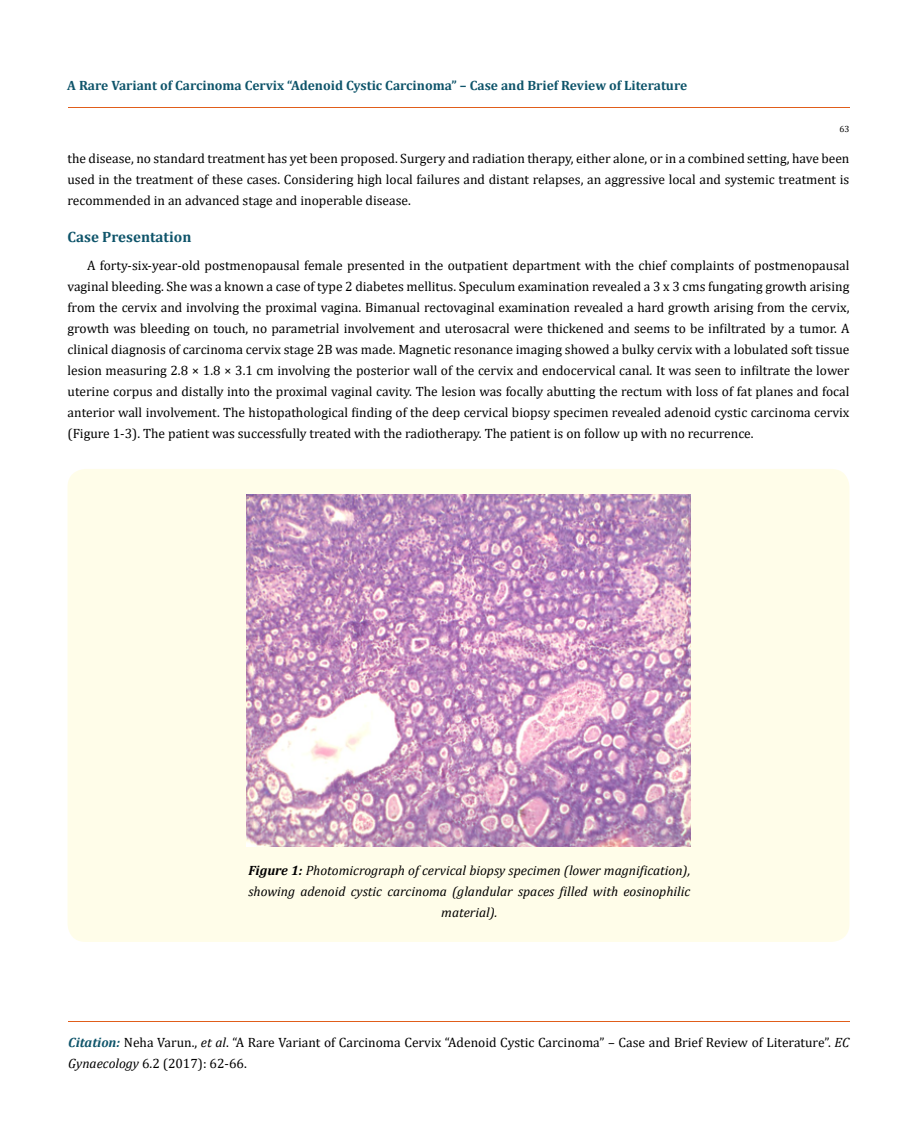
<style>
.page{position:relative;width:917px;height:1136px;background:#fff}
.page>*{position:absolute;margin:0;border:0;box-sizing:border-box;transform-origin:0 0}
.t1{font:700 15px "Cambria";color:#0e546a}
.t2{font:13.5px/21px "Cambria";color:#000;text-align:justify}
.t3{font:italic 13.5px/21px "Cambria";color:#000;text-align:center}
.t4{font:700 13.5px "Cambria";color:#0e546a}
.t5{font:9px "Cambria";color:#000}
.s1{font-weight:700}
.s2{font-weight:700;font-style:italic;color:#0e546a}
.s3{font-style:italic}
</style>
<div class="page">
<hr style="left:68px;top:108px;width:781px;height:1px;background:#e05d1a">
<hr style="left:68px;top:1021px;width:781px;height:1px;background:#e05d1a">
<div style="left:68px;top:469px;width:781px;height:473px;background:#fffde9;border-radius:18px"></div>
<img style="left:246px;top:494px;width:444px;height:353px">
<p class="t4" style="left:67px;top:76px;width:621px">A Rare Variant of Carcinoma Cervix “Adenoid Cystic Carcinoma” – Case and Brief Review of Literature</p>
<p class="t5" style="left:839px;top:124px;width:11px">63</p>
<p class="t2" style="left:68px;top:148px;width:783px">the disease, no standard treatment has yet been proposed. Surgery and radiation therapy, either alone, or in a combined setting, have been used in the treatment of these cases. Considering high local failures and distant relapses, an aggressive local and systemic treatment is recommended in an advanced stage and inoperable disease.</p>
<p class="t1" style="left:68px;top:226px;width:125px">Case Presentation</p>
<p class="t2" style="left:68px;top:255px;width:783px;text-indent:19px">A forty-six-year-old postmenopausal female presented in the outpatient department with the chief complaints of postmenopausal vaginal bleeding. She was a known a case of type 2 diabetes mellitus. Speculum examination revealed a 3 x 3 cms fungating growth arising from the cervix and involving the proximal vagina. Bimanual rectovaginal examination revealed a hard growth arising from the cervix, growth was bleeding on touch, no parametrial involvement and uterosacral were thickened and seems to be infiltrated by a tumor. A clinical diagnosis of carcinoma cervix stage 2B was made. Magnetic resonance imaging showed a bulky cervix with a lobulated soft tissue lesion measuring 2.8 × 1.8 × 3.1 cm involving the posterior wall of the cervix and endocervical canal. It was seen to infiltrate the lower uterine corpus and distally into the proximal vaginal cavity. The lesion was focally abutting the rectum with loss of fat planes and focal anterior wall involvement. The histopathological finding of the deep cervical biopsy specimen revealed adenoid cystic carcinoma cervix (Figure 1-3). The patient was successfully treated with the radiotherapy. The patient is on follow up with no recurrence.</p>
<p class="t3" style="left:248px;top:859px;width:443px"><span class="s1">Figure 1:</span> Photomicrograph of cervical biopsy specimen (lower magnification), showing adenoid cystic carcinoma (glandular spaces filled with eosinophilic material).</p>
<p class="t2" style="left:68px;top:1032px;width:782px"><span class="s2">Citation:</span> Neha Varun., <span class="s3">et al</span>. “A Rare Variant of Carcinoma Cervix “Adenoid Cystic Carcinoma” – Case and Brief Review of Literature”. <span class="s3">EC<br>Gynaecology</span> 6.2 (2017): 62-66.</p>
</div>
